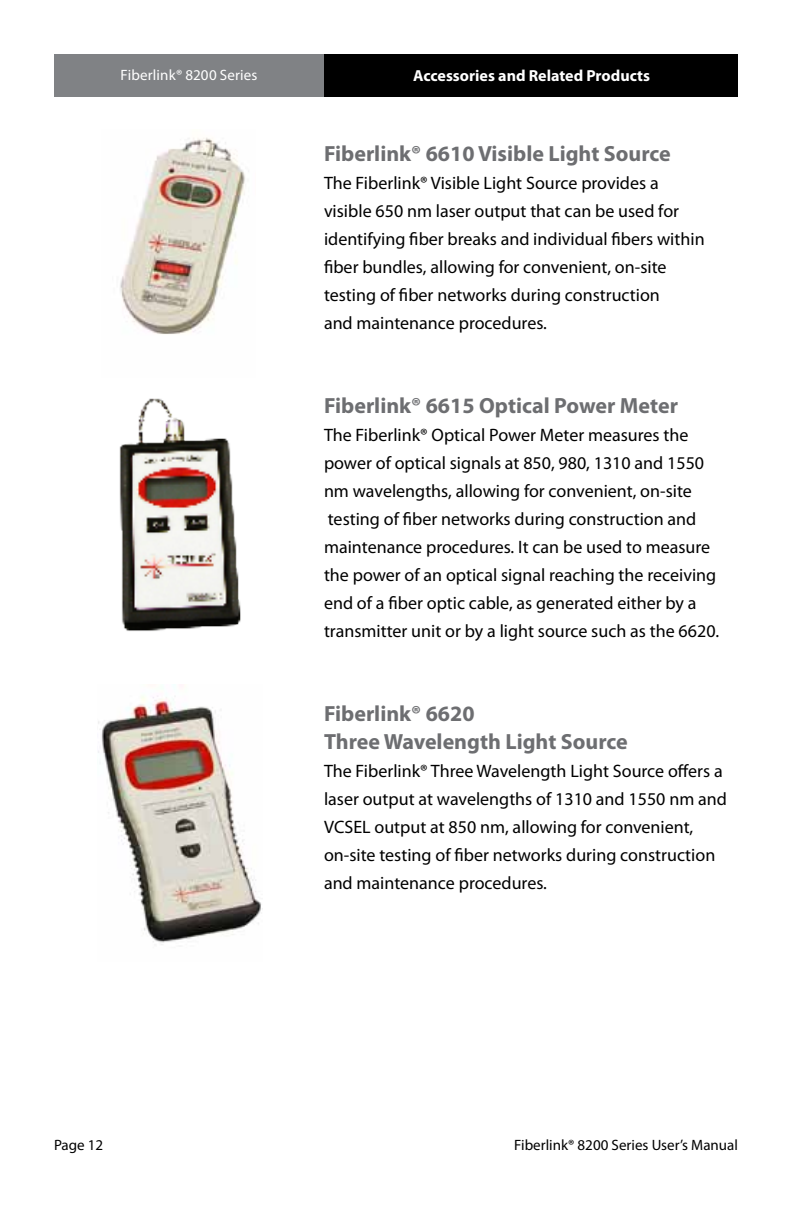
<style>
.page{position:relative;width:792px;height:1224px;background:#fff}
.page>*{position:absolute;margin:0;border:0;box-sizing:border-box;transform-origin:0 0}
.t1{font:700 22px/28px "Myriad Pro";color:#6d6e71}
.t2{font:18px/28px "Myriad Pro";color:#000}
.t3{font:700 16px "Myriad Pro";color:#fff}
.t4{font:15px "Myriad Pro";color:#000}
.t5{font:15px "Myriad Pro";letter-spacing:.01em;color:#fff}
</style>
<div class="page">
<div style="left:196px;top:54px;width:542px;height:42px;background:#000"></div>
<div style="left:54px;top:54px;width:270px;height:42px;background:#808285"></div>
<img style="left:120px;top:137px;width:125px;height:197px">
<img style="left:119px;top:398px;width:122px;height:233px">
<img style="left:98px;top:684px;width:165px;height:261px">
<p class="t5" style="left:120px;top:66px;width:139px">Fiberlink® 8200 Series</p>
<p class="t3" style="left:413px;top:65px;width:238px">Accessories and Related Products</p>
<p class="t1" style="left:324px;top:139px;width:348px">Fiberlink® 6610 Visible Light Source</p>
<p class="t2" style="left:324px;top:169px;width:382px">The Fiberlink® Visible Light Source provides a visible 650 nm laser output that can be used for identifying fiber breaks and individual fibers within fiber bundles, allowing for convenient, on-site testing of fiber networks during construction<br>and maintenance procedures.</p>
<p class="t1" style="left:324px;top:391px;width:356px">Fiberlink® 6615 Optical Power Meter</p>
<p class="t2" style="left:324px;top:421px;width:397px">The Fiberlink® Optical Power Meter measures the power of optical signals at 850, 980, 1310 and 1550 nm wavelengths, allowing for convenient, on-site testing of fiber networks during construction and maintenance procedures. It can be used to measure the power of an optical signal reaching the receiving end of a fiber optic cable, as generated either by a transmitter unit or by a light source such as the 6620.</p>
<p class="t1" style="left:324px;top:699px;width:305px">Fiberlink® 6620<br>Three Wavelength Light Source</p>
<p class="t2" style="left:324px;top:757px;width:404px">The Fiberlink® Three Wavelength Light Source offers a laser output at wavelengths of 1310 and 1550 nm and VCSEL output at 850 nm, allowing for convenient, on-site testing of fiber networks during construction and maintenance procedures.</p>
<p class="t4" style="left:54px;top:1136px;width:51px">Page 12</p>
<p class="t4" style="left:514px;top:1136px;width:225px">Fiberlink® 8200 Series User’s Manual</p>
</div>
